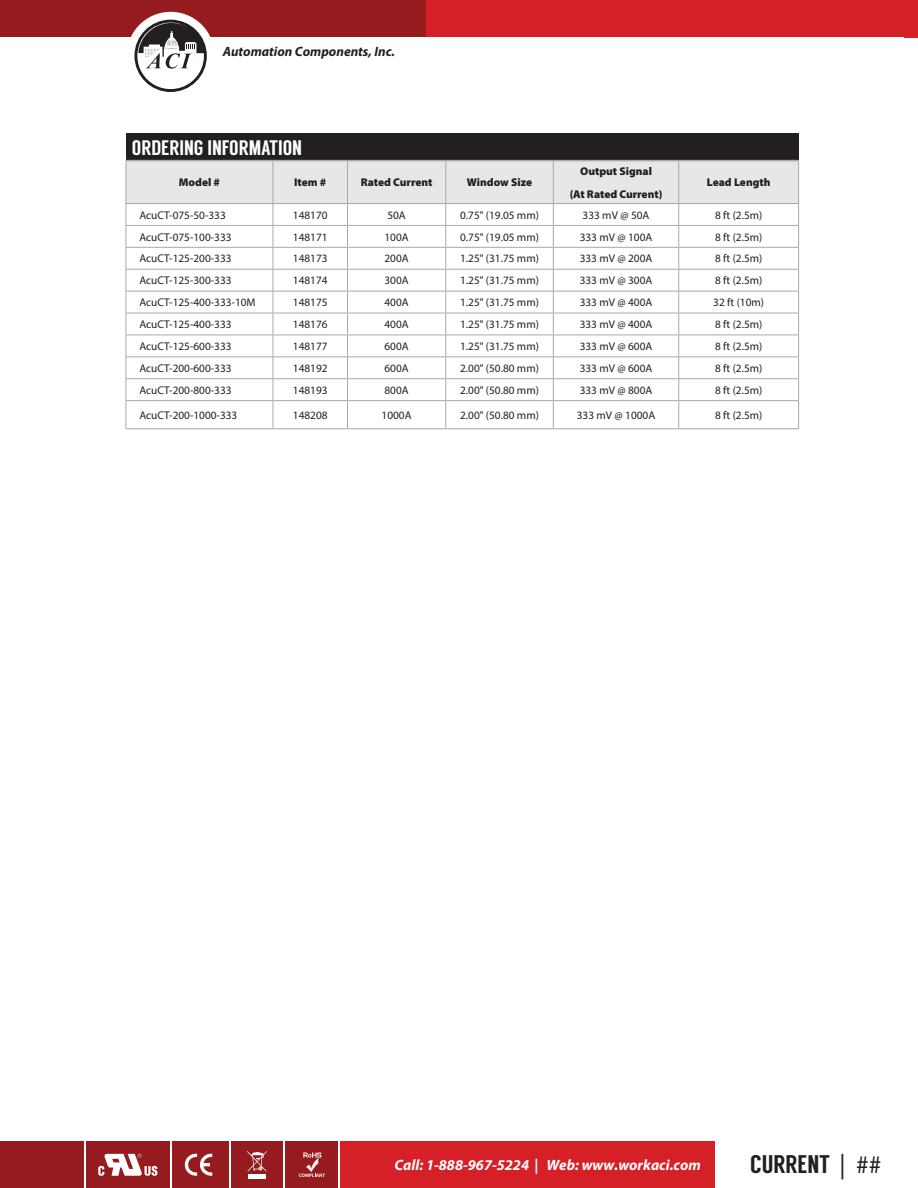
<style>
.page{position:relative;width:918px;height:1188px;background:#fff}
.page>*{position:absolute;margin:0;border:0;box-sizing:border-box;transform-origin:0 0}
.t1{font:25.5px "Langdon";color:#231f20}
.t2{font:21px "Langdon";color:#fff}
.t3{font:italic 700 15px "Myriad Pro";color:#fff}
.t4{font:italic 700 13.5px "Myriad Pro";color:#231f20}
.t5{font:11.25px "Myriad Pro";color:#231f20}
.t6{font:900 11.25px "Myriad Pro";color:#231f20}
.s1{font-family:"Myriad Pro"}
</style>
<div class="page">
<div style="left:0;top:0;width:427px;height:37px;background:#961b1e"></div>
<div style="left:426px;top:0;width:492px;height:37px;background:#d62027"></div>
<div style="left:127px;top:12px;width:88px;height:88px;background:#fff;border-radius:50%"></div>
<svg style="left:134px;top:20px;width:73px;height:72px"></svg>
<div style="left:904px;top:0;width:14px;height:38px;background:#d62027"></div>
<div style="left:0;top:1141px;width:715px;height:47px;background:#d62027"></div>
<div style="left:0;top:1141px;width:339px;height:47px;background:#961b1e"></div>
<hr style="left:248px;top:1174px;width:18px;height:4px;background:#fff">
<svg style="left:247px;top:1151px;width:20px;height:20px"></svg>
<svg style="left:299px;top:1153px;width:26px;height:24px"></svg>
<hr style="left:229px;top:1140px;width:1px;height:48px;background:#fff">
<hr style="left:284px;top:1140px;width:1px;height:48px;background:#fff">
<hr style="left:339px;top:1140px;width:1px;height:48px;background:#fff">
<svg style="left:184px;top:1153px;width:28px;height:23px"></svg>
<hr style="left:170px;top:1140px;width:2px;height:48px;background:#fff">
<hr style="left:84px;top:1140px;width:1px;height:48px;background:#fff">
<svg style="left:98px;top:1154px;width:59px;height:22px"></svg>
<div style="left:126px;top:133px;width:673px;height:28px;background:#231f20"></div>
<svg style="left:126px;top:161px;width:673px;height:267px"></svg>
<hr style="left:126px;top:428px;width:147px;height:1px;background:#a8a9ad">
<hr style="left:273px;top:428px;width:74px;height:1px;background:#a8a9ad">
<hr style="left:347px;top:428px;width:99px;height:1px;background:#a8a9ad">
<hr style="left:446px;top:428px;width:107px;height:1px;background:#a8a9ad">
<hr style="left:553px;top:428px;width:126px;height:1px;background:#a8a9ad">
<hr style="left:679px;top:428px;width:120px;height:1px;background:#a8a9ad">
<hr style="left:126px;top:160px;width:147px;height:1px;background:#a8a9ad">
<hr style="left:273px;top:160px;width:74px;height:1px;background:#a8a9ad">
<hr style="left:347px;top:160px;width:99px;height:1px;background:#a8a9ad">
<hr style="left:446px;top:160px;width:107px;height:1px;background:#a8a9ad">
<hr style="left:553px;top:160px;width:126px;height:1px;background:#a8a9ad">
<hr style="left:679px;top:160px;width:120px;height:1px;background:#a8a9ad">
<p class="t4" style="left:223px;top:43px;width:174px">Automation Components, Inc.</p>
<p class="t2" style="left:132px;top:135px;width:172px">ORDERING INFORMATION</p>
<p class="t6" style="left:179px;top:175px;width:43px">Model #</p>
<p class="t6" style="left:294px;top:175px;width:34px">Item #</p>
<p class="t6" style="left:361px;top:175px;width:73px">Rated Current</p>
<p class="t6" style="left:467px;top:175px;width:67px">Window Size</p>
<p class="t6" style="left:580px;top:164px;width:73px">Output Signal</p>
<p class="t6" style="left:570px;top:186px;width:94px">(At Rated Current)</p>
<p class="t6" style="left:707px;top:175px;width:65px">Lead Length</p>
<p class="t5" style="left:139px;top:208px;width:88px">AcuCT-075-50-333</p>
<p class="t5" style="left:293px;top:208px;width:36px">148170</p>
<p class="t5" style="left:387px;top:208px;width:20px">50A</p>
<p class="t5" style="left:460px;top:208px;width:80px">0.75" (19.05 mm)</p>
<p class="t5" style="left:583px;top:208px;width:68px">333 mV @ 50A</p>
<p class="t5" style="left:715px;top:208px;width:49px">8 ft (2.5m)</p>
<p class="t5" style="left:139px;top:230px;width:94px">AcuCT-075-100-333</p>
<p class="t5" style="left:293px;top:230px;width:36px">148171</p>
<p class="t5" style="left:385px;top:230px;width:26px">100A</p>
<p class="t5" style="left:460px;top:230px;width:80px">0.75" (19.05 mm)</p>
<p class="t5" style="left:580px;top:230px;width:74px">333 mV @ 100A</p>
<p class="t5" style="left:715px;top:230px;width:49px">8 ft (2.5m)</p>
<p class="t5" style="left:139px;top:252px;width:94px">AcuCT-125-200-333</p>
<p class="t5" style="left:293px;top:252px;width:36px">148173</p>
<p class="t5" style="left:385px;top:252px;width:26px">200A</p>
<p class="t5" style="left:460px;top:252px;width:80px">1.25" (31.75 mm)</p>
<p class="t5" style="left:580px;top:252px;width:74px">333 mV @ 200A</p>
<p class="t5" style="left:715px;top:252px;width:49px">8 ft (2.5m)</p>
<p class="t5" style="left:139px;top:274px;width:94px">AcuCT-125-300-333</p>
<p class="t5" style="left:293px;top:274px;width:36px">148174</p>
<p class="t5" style="left:385px;top:274px;width:26px">300A</p>
<p class="t5" style="left:460px;top:274px;width:80px">1.25" (31.75 mm)</p>
<p class="t5" style="left:580px;top:274px;width:74px">333 mV @ 300A</p>
<p class="t5" style="left:715px;top:274px;width:49px">8 ft (2.5m)</p>
<p class="t5" style="left:139px;top:296px;width:118px">AcuCT-125-400-333-10M</p>
<p class="t5" style="left:293px;top:296px;width:36px">148175</p>
<p class="t5" style="left:385px;top:296px;width:26px">400A</p>
<p class="t5" style="left:460px;top:296px;width:80px">1.25" (31.75 mm)</p>
<p class="t5" style="left:580px;top:296px;width:74px">333 mV @ 400A</p>
<p class="t5" style="left:713px;top:296px;width:52px">32 ft (10m)</p>
<p class="t5" style="left:139px;top:317px;width:94px">AcuCT-125-400-333</p>
<p class="t5" style="left:293px;top:317px;width:36px">148176</p>
<p class="t5" style="left:385px;top:317px;width:26px">400A</p>
<p class="t5" style="left:460px;top:317px;width:80px">1.25" (31.75 mm)</p>
<p class="t5" style="left:580px;top:317px;width:74px">333 mV @ 400A</p>
<p class="t5" style="left:715px;top:317px;width:49px">8 ft (2.5m)</p>
<p class="t5" style="left:139px;top:339px;width:94px">AcuCT-125-600-333</p>
<p class="t5" style="left:293px;top:339px;width:36px">148177</p>
<p class="t5" style="left:385px;top:339px;width:26px">600A</p>
<p class="t5" style="left:460px;top:339px;width:80px">1.25" (31.75 mm)</p>
<p class="t5" style="left:580px;top:339px;width:74px">333 mV @ 600A</p>
<p class="t5" style="left:715px;top:339px;width:49px">8 ft (2.5m)</p>
<p class="t5" style="left:139px;top:361px;width:94px">AcuCT-200-600-333</p>
<p class="t5" style="left:293px;top:361px;width:36px">148192</p>
<p class="t5" style="left:385px;top:361px;width:26px">600A</p>
<p class="t5" style="left:460px;top:361px;width:80px">2.00" (50.80 mm)</p>
<p class="t5" style="left:580px;top:361px;width:74px">333 mV @ 600A</p>
<p class="t5" style="left:715px;top:361px;width:49px">8 ft (2.5m)</p>
<p class="t5" style="left:139px;top:383px;width:94px">AcuCT-200-800-333</p>
<p class="t5" style="left:293px;top:383px;width:36px">148193</p>
<p class="t5" style="left:385px;top:383px;width:26px">800A</p>
<p class="t5" style="left:460px;top:383px;width:80px">2.00" (50.80 mm)</p>
<p class="t5" style="left:580px;top:383px;width:74px">333 mV @ 800A</p>
<p class="t5" style="left:715px;top:383px;width:49px">8 ft (2.5m)</p>
<p class="t5" style="left:139px;top:408px;width:99px">AcuCT-200-1000-333</p>
<p class="t5" style="left:293px;top:408px;width:36px">148208</p>
<p class="t5" style="left:382px;top:408px;width:31px">1000A</p>
<p class="t5" style="left:460px;top:408px;width:80px">2.00" (50.80 mm)</p>
<p class="t5" style="left:577px;top:408px;width:80px">333 mV @ 1000A</p>
<p class="t5" style="left:715px;top:408px;width:49px">8 ft (2.5m)</p>
<h3 class="t3" style="left:395px;top:1155px;width:308px">Call: 1-888-967-5224 | Web: www.workaci.com</h3>
<h1 class="t1" style="left:750px;top:1150px;width:133px">CURRENT <span class="s1">| ##</span></h1>
</div>
